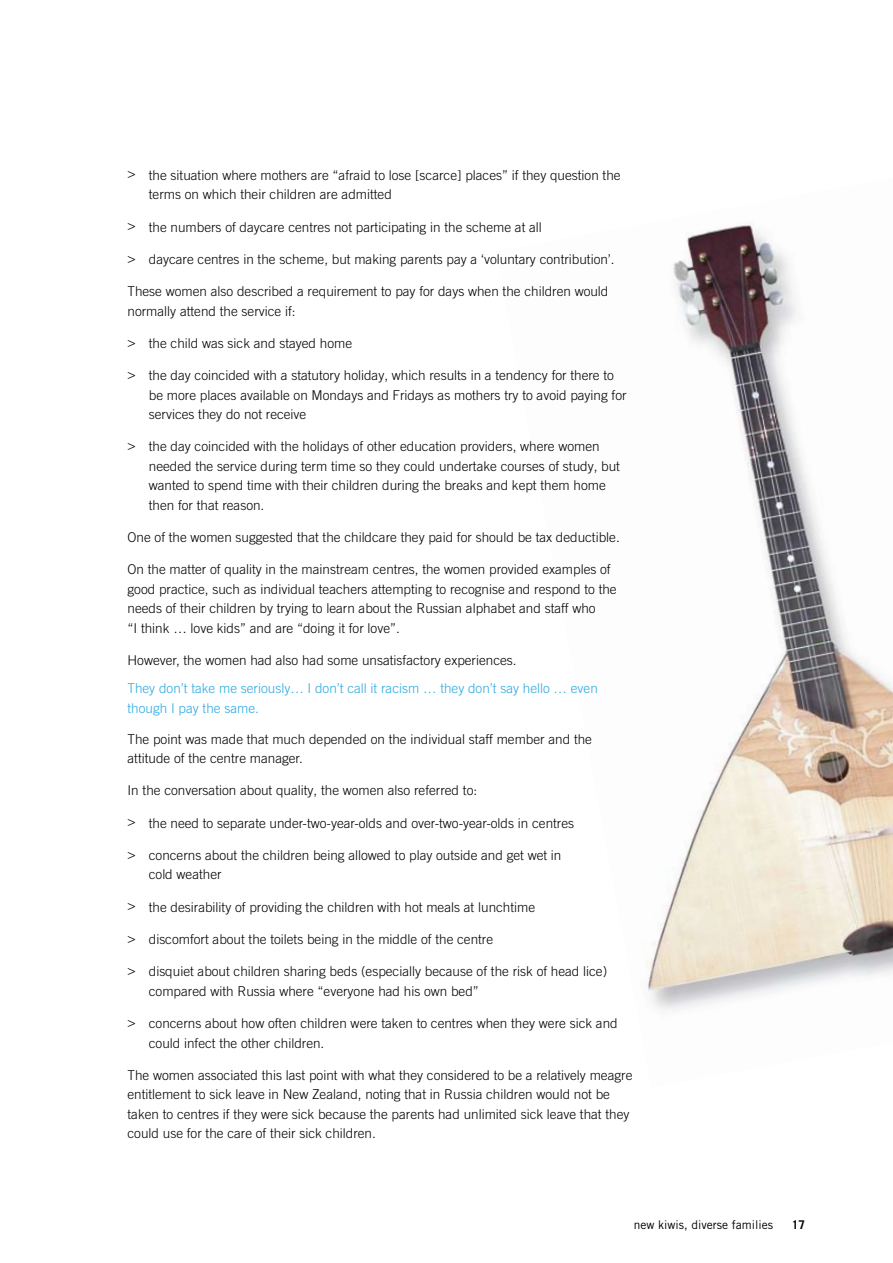
<style>
.page{position:relative;width:893px;height:1263px;background:#fff}
.page>*{position:absolute;margin:0;border:0;box-sizing:border-box;transform-origin:0 0}
.t1{font:300 13.5px/19.5px "m Trade Gothic LT Std";color:#000}
.t2{font:300 13.5px/19.5px "m Trade Gothic LT Std";color:#2ca9e0}
.t3{font:12px "m Trade Gothic LT Std";color:#000}
.t4{font:700 12px "m Trade Gothic LT Std";color:#000}
.s1{font-family:"M Trade Got Lig";font-weight:400}
</style>
<div class="page">
<img style="left:646px;top:223px;width:247px;height:788px">
<p class="t1" style="left:149px;top:165px;width:473px;text-indent:-21px"><span class="s1">&gt;</span> the situation where mothers are “afraid to lose [scarce] places” if they question the terms on which their children are admitted</p>
<p class="t1" style="left:128px;top:217px;width:416px"><span class="s1">&gt;</span> the numbers of daycare centres not participating in the scheme at all</p>
<p class="t1" style="left:128px;top:249px;width:489px"><span class="s1">&gt;</span> daycare centres in the scheme, but making parents pay a ‘voluntary contribution’.</p>
<p class="t1" style="left:128px;top:281px;width:482px">These women also described a requirement to pay for days when the children would normally attend the service if:</p>
<p class="t1" style="left:128px;top:333px;width:226px"><span class="s1">&gt;</span> the child was sick and stayed home</p>
<p class="t1" style="left:149px;top:365px;width:479px;text-indent:-21px"><span class="s1">&gt;</span> the day coincided with a statutory holiday, which results in a tendency for there to be more places available on Mondays and Fridays as mothers try to avoid paying for services they do not receive</p>
<p class="t1" style="left:149px;top:437px;width:473px;text-indent:-21px"><span class="s1">&gt;</span> the day coincided with the holidays of other education providers, where women needed the service during term time so they could undertake courses of study, but wanted to spend time with their children during the breaks and kept them home then for that reason.</p>
<p class="t1" style="left:128px;top:527px;width:494px">One of the women suggested that the childcare they paid for should be tax deductible.</p>
<p class="t1" style="left:128px;top:560px;width:491px">On the matter of quality in the mainstream centres, the women provided examples of good practice, such as individual teachers attempting to recognise and respond to the needs of their children by trying to learn about the Russian alphabet and staff who<br>“I think … love kids” and are “doing it for love”.</p>
<p class="t1" style="left:128px;top:650px;width:391px">However, the women had also had some unsatisfactory experiences.</p>
<p class="t2" style="left:128px;top:678px;width:472px">They don’t take me seriously… I don’t call it racism … they don’t say hello … even though I pay the same.</p>
<p class="t1" style="left:128px;top:729px;width:466px">The point was made that much depended on the individual staff member and the attitude of the centre manager.</p>
<p class="t1" style="left:128px;top:781px;width:351px">In the conversation about quality, the women also referred to:</p>
<p class="t1" style="left:128px;top:813px;width:448px"><span class="s1">&gt;</span> the need to separate under-two-year-olds and over-two-year-olds in centres</p>
<p class="t1" style="left:149px;top:845px;width:414px;text-indent:-21px"><span class="s1">&gt;</span> concerns about the children being allowed to play outside and get wet in cold weather</p>
<p class="t1" style="left:128px;top:897px;width:409px"><span class="s1">&gt;</span> the desirability of providing the children with hot meals at lunchtime</p>
<p class="t1" style="left:128px;top:929px;width:367px"><span class="s1">&gt;</span> discomfort about the toilets being in the middle of the centre</p>
<p class="t1" style="left:149px;top:961px;width:460px;text-indent:-21px"><span class="s1">&gt;</span> disquiet about children sharing beds (especially because of the risk of head lice) compared with Russia where “everyone had his own bed”</p>
<p class="t1" style="left:149px;top:1013px;width:470px;text-indent:-21px"><span class="s1">&gt;</span> concerns about how often children were taken to centres when they were sick and could infect the other children.</p>
<p class="t1" style="left:128px;top:1065px;width:506px">The women associated this last point with what they considered to be a relatively meagre entitlement to sick leave in New Zealand, noting that in Russia children would not be taken to centres if they were sick because the parents had unlimited sick leave that they could use for the care of their sick children.</p>
<p class="t3" style="left:634px;top:1217px;width:141px">new kiwis, diverse families</p>
<p class="t4" style="left:792px;top:1217px;width:15px">17</p>
</div>
